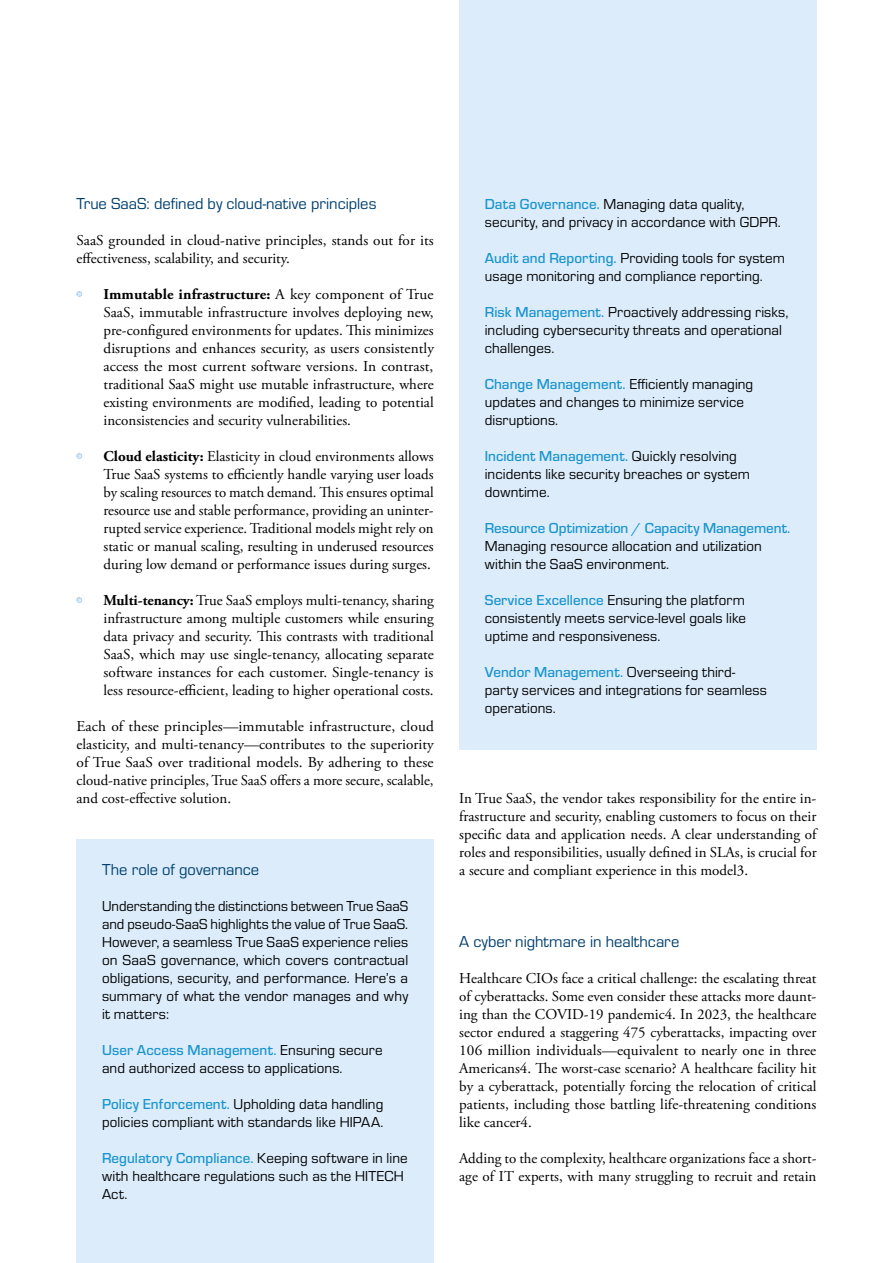
<style>
.page{position:relative;width:893px;height:1263px;background:#fff}
.page>*{position:absolute;margin:0;border:0;box-sizing:border-box;transform-origin:0 0}
.t1{font:16.5px "Eurostile";color:#003f6f}
.t2{font:16.5px "Eurostile";color:#004170}
.t3{font:15px/18px "Adobe Garamond Pro";color:#000;text-align:justify}
.t4{font:15px/18px "Eurostile";letter-spacing:.005em;color:#000}
.t5{font:500 15px "Eurostile";letter-spacing:-.005em;color:#1994cf}
.s1{font-weight:700}
.s2{font-weight:500;color:#1994cf}
</style>
<div class="page">
<svg style="left:77px;top:291px;width:5px;height:6px"></svg>
<svg style="left:77px;top:453px;width:5px;height:6px"></svg>
<svg style="left:77px;top:597px;width:5px;height:6px"></svg>
<div style="left:77px;top:839px;width:357px;height:424px;background:#dcecfa"></div>
<div style="left:459px;top:0;width:357px;height:749px;background:#dcecfa"></div>
<p class="t1" style="left:77px;top:192px;width:301px">True SaaS: defined by cloud-native principles</p>
<p class="t3" style="left:77px;top:232px;width:359px">SaaS grounded in cloud-native principles, stands out for its effectiveness, scalability, and security.</p>
<p class="t3" style="left:104px;top:286px;width:332px;text-indent:-27px"><span class="s1">• Immutable infrastructure:</span> A key component of True SaaS, immutable infrastructure involves deploying new, pre-configured environments for updates. This minimizes disruptions and enhances security, as users consistently access the most current software versions. In contrast, traditional SaaS might use mutable infrastructure, where existing environments are modified, leading to potential inconsistencies and security vulnerabilities.</p>
<p class="t3" style="left:104px;top:448px;width:332px;text-indent:-27px"><span class="s1">• Cloud elasticity:</span> Elasticity in cloud environments allows True SaaS systems to efficiently handle varying user loads by scaling resources to match demand. This ensures optimal resource use and stable performance, providing an uninter&shy;rupted service experience. Traditional models might rely on static or manual scaling, resulting in underused resources during low demand or performance issues during surges.</p>
<p class="t3" style="left:104px;top:592px;width:332px;text-indent:-27px"><span class="s1">• Multi-tenancy:</span> True SaaS employs multi-tenancy, sharing infrastructure among multiple customers while ensuring data privacy and security. This contrasts with traditional SaaS, which may use single-tenancy, allocating separate software instances for each customer. Single-tenancy is less resource-efficient, leading to higher operational costs.</p>
<p class="t3" style="left:77px;top:718px;width:359px">Each of these principles—immutable infrastructure, cloud elasticity, and multi-tenancy—contributes to the superiority of True SaaS over traditional models. By adhering to these cloud-native principles, True SaaS offers a more secure, scalable, and cost-effective solution.</p>
<p class="t2" style="left:102px;top:858px;width:159px">The role of governance</p>
<p class="t4" style="left:102px;top:896px;width:308px;text-align:justify">Understanding the distinctions between True SaaS and pseudo-SaaS highlights the value of True SaaS.<br>However, a seamless True SaaS experience relies on SaaS governance, which covers contractual obligations, security, and performance. Here’s a summary of what the vendor manages and why it matters:</p>
<p class="t4" style="left:102px;top:1040px;width:282px"><span class="s2">User Access Management.</span> Ensuring secure and authorized access to applications.</p>
<p class="t4" style="left:102px;top:1094px;width:283px"><span class="s2">Policy Enforcement.</span> Upholding data handling policies compliant with standards like HIPAA.</p>
<p class="t4" style="left:102px;top:1148px;width:307px"><span class="s2">Regulatory Compliance.</span> Keeping software in line with healthcare regulations such as the HITECH<br>Act.</p>
<p class="t4" style="left:485px;top:194px;width:297px"><span class="s2">Data Governance.</span> Managing data quality, security, and privacy in accordance with GDPR.</p>
<p class="t4" style="left:485px;top:248px;width:302px"><span class="s2">Audit and Reporting.</span> Providing tools for system usage monitoring and compliance reporting.</p>
<p class="t4" style="left:485px;top:302px;width:305px"><span class="s2">Risk Management.</span> Proactively addressing risks, including cybersecurity threats and operational challenges.</p>
<p class="t4" style="left:485px;top:374px;width:270px"><span class="s2">Change Management.</span> Efficiently managing updates and changes to minimize service disruptions.</p>
<p class="t4" style="left:485px;top:446px;width:267px"><span class="s2">Incident Management.</span> Quickly resolving incidents like security breaches or system downtime.</p>
<p class="t5" style="left:485px;top:518px;width:307px">Resource Optimization / Capacity Management.</p>
<p class="t4" style="left:485px;top:536px;width:279px">Managing resource allocation and utilization within the SaaS environment.</p>
<p class="t4" style="left:485px;top:590px;width:263px;text-align:justify"><span class="s2">Service Excellence</span> Ensuring the platform consistently meets service-level goals like uptime and responsiveness.</p>
<p class="t4" style="left:485px;top:662px;width:284px"><span class="s2">Vendor Management.</span> Overseeing third&shy;party services and integrations for seamless operations.</p>
<p class="t3" style="left:459px;top:790px;width:359px">In True SaaS, the vendor takes responsibility for the entire in&shy;frastructure and security, enabling customers to focus on their specific data and application needs. A clear understanding of roles and responsibilities, usually defined in SLAs, is crucial for a secure and compliant experience in this model3.</p>
<p class="t1" style="left:459px;top:930px;width:222px">A cyber nightmare in healthcare</p>
<p class="t3" style="left:459px;top:970px;width:359px">Healthcare CIOs face a critical challenge: the escalating threat of cyberattacks. Some even consider these attacks more daunt&shy;ing than the COVID-19 pandemic4. In 2023, the healthcare sector endured a staggering 475 cyberattacks, impacting over 106 million individuals—equivalent to nearly one in three Americans4. The worst-case scenario? A healthcare facility hit by a cyberattack, potentially forcing the relocation of critical patients, including those battling life-threatening conditions like cancer4.</p>
<p class="t3" style="left:459px;top:1150px;width:359px">Adding to the complexity, healthcare organizations face a short&shy;age of IT experts, with many struggling to recruit and retain</p>
</div>
